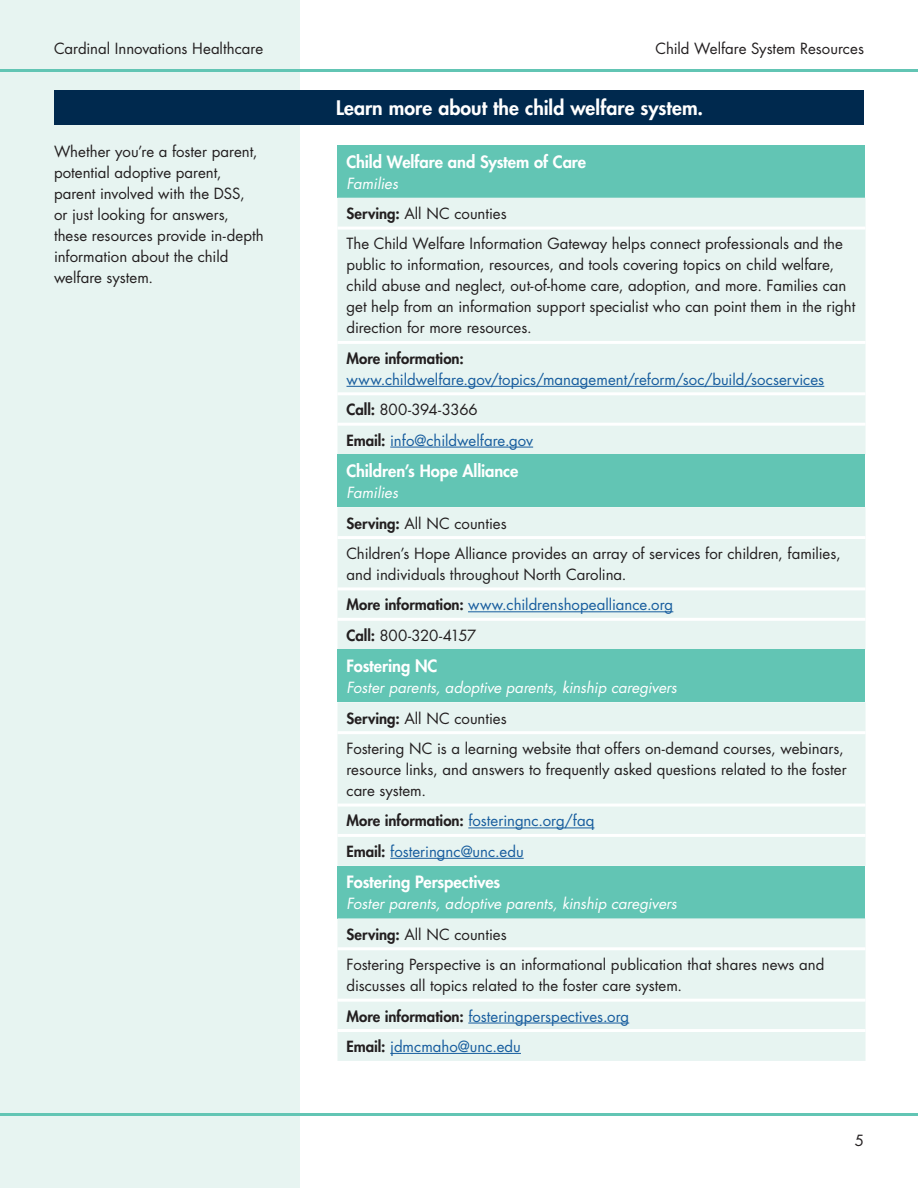
<style>
.page{position:relative;width:918px;height:1188px;background:#fff}
.page>*{position:absolute;margin:0;border:0;box-sizing:border-box;transform-origin:0 0}
.t1{font:800 19.5px "Futura Std";letter-spacing:.005em;color:#fff}
.t2{font:800 16.5px "Futura Std";letter-spacing:-.005em;color:#fff}
.t3{font:15px/30.3px "Futura Std";color:#231f20}
.t4{font:15px/30.3px "Futura Std";color:#175d9e}
.t5{font:800 15px "Futura Std";color:#231f20}
.s1{font-style:italic;color:#fff}
.s2{font-weight:800}
.s3{font-weight:800;color:#231f20}
.s4{color:#231f20}
.s5{color:#175d9e}
</style>
<div class="page">
<div style="left:0;top:0;width:300px;height:1188px;background:#e7f4f1"></div>
<hr style="left:0;top:69px;width:918px;height:3px;background:#62c5b4">
<hr style="left:0;top:1113px;width:918px;height:3px;background:#62c5b4">
<div style="left:338px;top:145px;width:528px;height:53px;background:#62c5b4"></div>
<div style="left:338px;top:198px;width:528px;height:257px;background:#e7f4f1"></div>
<hr style="left:338px;top:227px;width:528px;height:3px;background:#fff">
<hr style="left:338px;top:341px;width:528px;height:3px;background:#fff">
<hr style="left:338px;top:392px;width:528px;height:3px;background:#fff">
<hr style="left:338px;top:423px;width:528px;height:3px;background:#fff">
<hr style="left:346px;top:386px;width:478px;height:1px;background:#175d9e">
<hr style="left:390px;top:447px;width:143px;height:1px;background:#175d9e">
<div style="left:338px;top:866px;width:528px;height:52px;background:#62c5b4"></div>
<div style="left:338px;top:918px;width:528px;height:143px;background:#e7f4f1"></div>
<hr style="left:338px;top:947px;width:528px;height:3px;background:#fff">
<hr style="left:338px;top:999px;width:528px;height:3px;background:#fff">
<hr style="left:338px;top:1029px;width:528px;height:3px;background:#fff">
<hr style="left:468px;top:1023px;width:161px;height:1px;background:#175d9e">
<hr style="left:390px;top:1053px;width:131px;height:1px;background:#175d9e">
<div style="left:338px;top:455px;width:528px;height:52px;background:#62c5b4"></div>
<div style="left:338px;top:507px;width:528px;height:143px;background:#e7f4f1"></div>
<hr style="left:338px;top:536px;width:528px;height:3px;background:#fff">
<hr style="left:338px;top:587px;width:528px;height:3px;background:#fff">
<hr style="left:338px;top:618px;width:528px;height:3px;background:#fff">
<hr style="left:468px;top:611px;width:205px;height:1px;background:#175d9e">
<div style="left:338px;top:650px;width:528px;height:52px;background:#62c5b4"></div>
<div style="left:338px;top:702px;width:528px;height:164px;background:#e7f4f1"></div>
<hr style="left:338px;top:731px;width:528px;height:3px;background:#fff">
<hr style="left:338px;top:804px;width:528px;height:3px;background:#fff">
<hr style="left:338px;top:834px;width:528px;height:3px;background:#fff">
<hr style="left:468px;top:828px;width:126px;height:1px;background:#175d9e">
<hr style="left:390px;top:858px;width:134px;height:1px;background:#175d9e">
<div style="left:54px;top:90px;width:810px;height:34px;background:#00294e"></div>
<p class="t3" style="left:54px;top:34px;width:211px">Cardinal Innovations Healthcare</p>
<p class="t3" style="left:656px;top:34px;width:210px">Child Welfare System Resources</p>
<h1 class="t1" style="left:336px;top:96px;width:369px">Learn more about the child welfare system.</h1>
<p class="t3" style="left:54px;top:142px;width:211px;line-height:21px">Whether you’re a foster parent, potential adoptive parent, parent involved with the DSS,<br>or just looking for answers, these resources provide in-depth information about the child welfare system.</p>
<p class="t2" style="left:346px;top:151px;width:241px">Child Welfare and System of Care</p>
<p class="t3" style="left:346px;top:168px;width:498px"><span class="s1">Families<br></span><span class="s2">Serving:</span> All NC counties<br>The Child Welfare Information Gateway helps connect professionals and the</p>
<p class="t3" style="left:346px;top:255px;width:510px;line-height:21px">public to information, resources, and tools covering topics on child welfare, child abuse and neglect, out-of-home care, adoption, and more. Families can get help from an information support specialist who can point them in the right direction for more resources.</p>
<p class="t5" style="left:346px;top:349px;width:119px">More information:</p>
<p class="t4" style="left:346px;top:364px;width:479px">www.childwelfare.gov/topics/management/reform/soc/build/socservices<br><span class="s3">Call:</span> <span class="s4">800-394-3366<br></span><span class="s3">Email:</span> info@childwelfare.gov</p>
<p class="t2" style="left:346px;top:461px;width:173px">Children’s Hope Alliance</p>
<p class="t3" style="left:346px;top:478px;width:496px"><span class="s1">Families<br></span><span class="s2">Serving:</span> All NC counties<br>Children’s Hope Alliance provides an array of services for children, families,</p>
<p class="t3" style="left:346px;top:559px;width:328px">and individuals throughout North Carolina.<br><span class="s2">More information:</span> <span class="s5">www.childrenshopealliance.org<br></span><span class="s2">Call:</span> 800-320-4157</p>
<p class="t2" style="left:346px;top:656px;width:93px">Fostering NC</p>
<p class="t3" style="left:346px;top:673px;width:499px"><span class="s1">Foster parents, adoptive parents, kinship caregivers<br></span><span class="s2">Serving:</span> All NC counties<br>Fostering NC is a learning website that offers on-demand courses, webinars,</p>
<p class="t3" style="left:346px;top:759px;width:502px;line-height:21px">resource links, and answers to frequently asked questions related to the foster care system.</p>
<p class="t4" style="left:346px;top:806px;width:249px"><span class="s3">More information:</span> fosteringnc.org/faq<br><span class="s3">Email:</span> fosteringnc@unc.edu</p>
<p class="t2" style="left:346px;top:872px;width:155px">Fostering Perspectives</p>
<p class="t3" style="left:346px;top:889px;width:479px"><span class="s1">Foster parents, adoptive parents, kinship caregivers<br></span><span class="s2">Serving:</span> All NC counties<br>Fostering Perspective is an informational publication that shares news and</p>
<p class="t3" style="left:346px;top:971px;width:337px">discusses all topics related to the foster care system.<br><span class="s2">More information:</span> <span class="s5">fosteringperspectives.org<br></span><span class="s2">Email:</span> <span class="s5">jdmcmaho@unc.edu</span></p>
<p class="t3" style="left:855px;top:1126px;width:11px">5</p>
</div>
